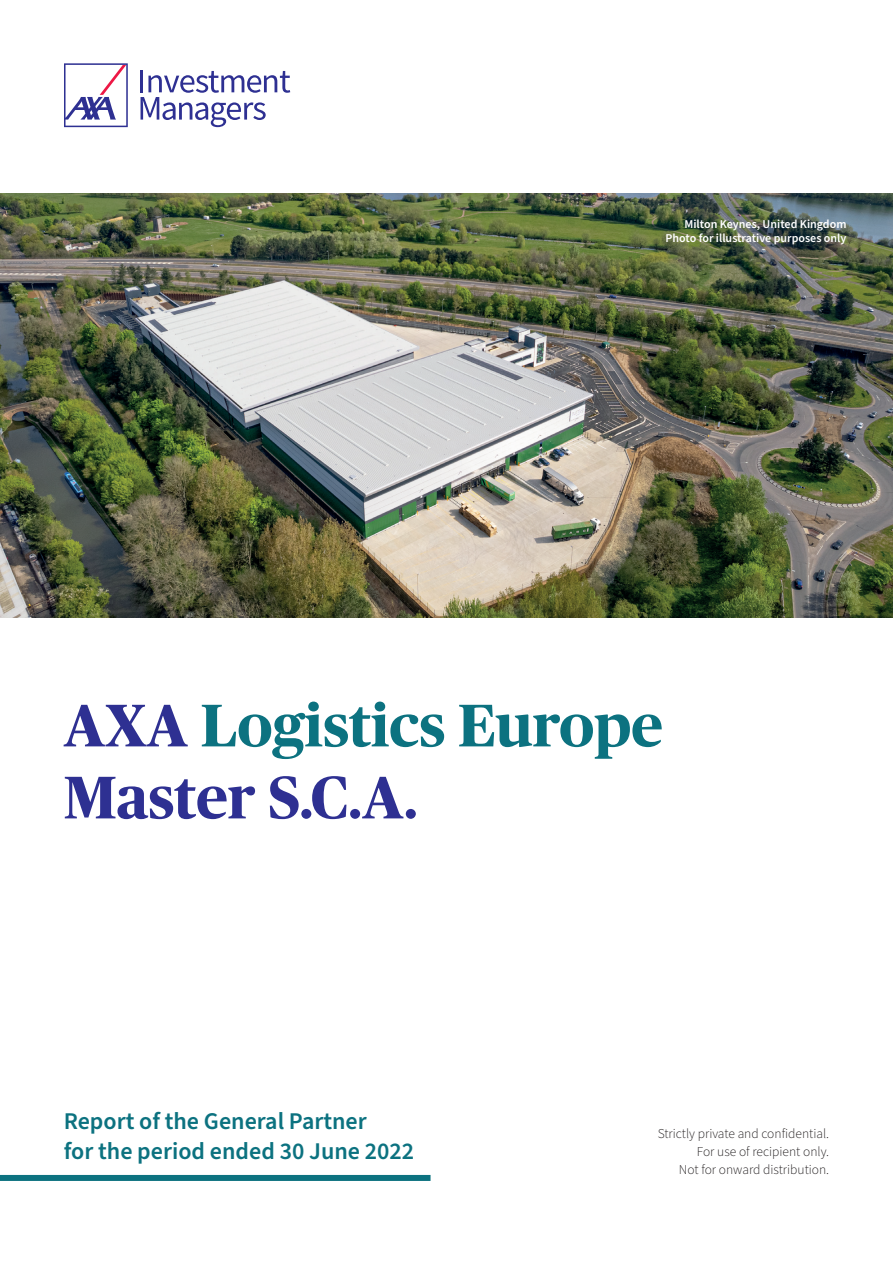
<style>
.page{position:relative;width:893px;height:1263px;background:#fff}
.page>*{position:absolute;margin:0;border:0;box-sizing:border-box;transform-origin:0 0}
.t1{font:700 60px/72px "Publico Headline";color:#2e3092}
.t2{font:600 24px/30px "Source Sans Pro";color:#0c7280}
.t3{font:300 13.5px/18px "Source Sans Pro";color:#231f20;text-align:right}
.t4{font:600 12px/13.5px "Source Sans Pro";color:#fff;text-align:right}
.s1{color:#0c7280}
</style>
<div class="page">
<svg style="left:64px;top:63px;width:64px;height:64px"></svg>
<hr style="left:141px;top:70px;width:2px;height:22px;background:#2e3092">
<svg style="left:141px;top:71px;width:149px;height:56px"></svg>
<div style="left:0;top:1175px;width:431px;height:6px;background:#0c7280"></div>
<img style="left:0;top:193px;width:893px;height:424px">
<p class="t4" style="left:666px;top:218px;width:182px">Milton Keynes, United Kingdom<br>Photo for illustrative purposes only</p>
<h1 class="t1" style="left:64px;top:686px;width:601px">AXA <span class="s1">Logistics Europe<br></span>Master S.C.A.</h1>
<h2 class="t2" style="left:64px;top:1106px;width:352px">Report of the General Partner<br>for the period ended 30 June 2022</h2>
<p class="t3" style="left:658px;top:1124px;width:173px">Strictly private and confidential.<br>For use of recipient only.<br>Not for onward distribution.</p>
</div>
